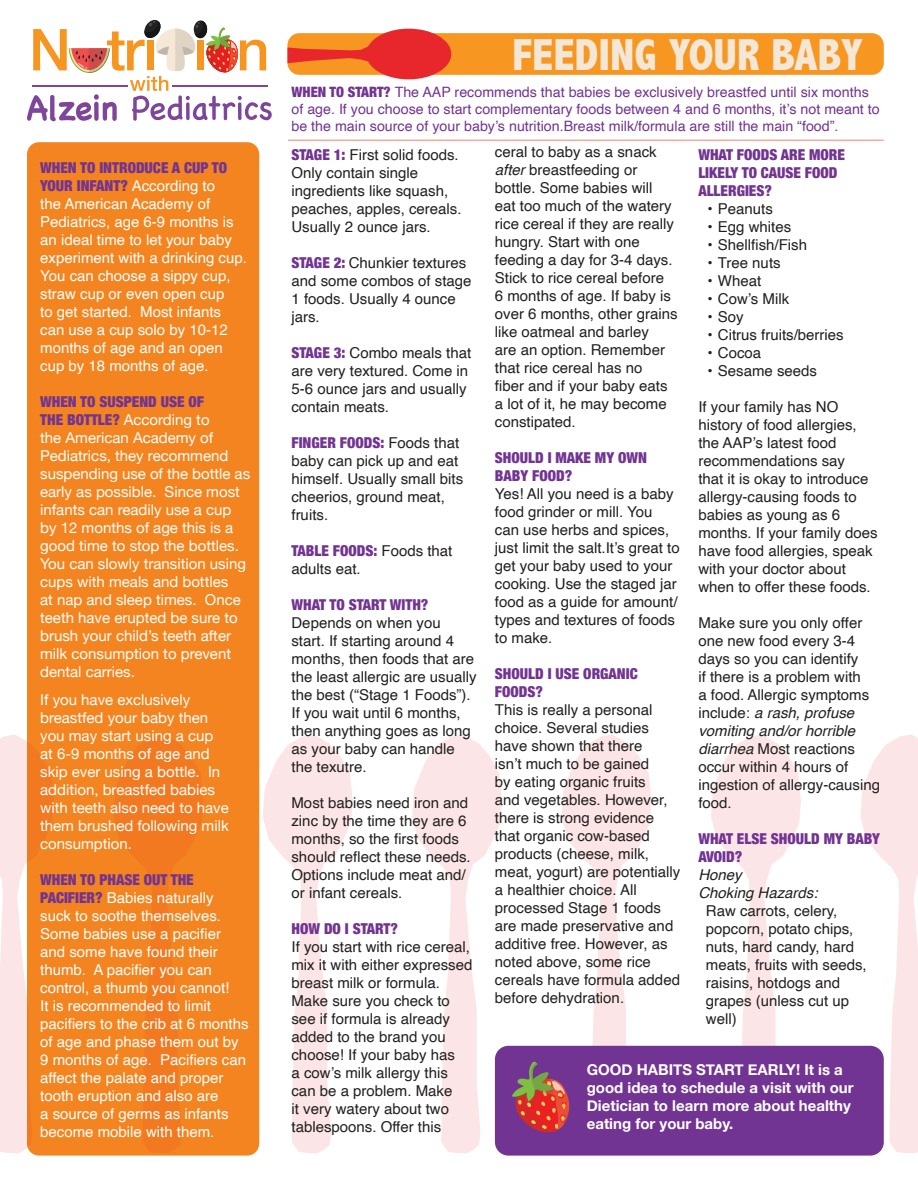
<style>
.page{position:relative;width:918px;height:1188px;background:#fff}
.page>*{position:absolute;margin:0;border:0;box-sizing:border-box;transform-origin:0 0}
.t1{font:800 condensed 45px "Abadi";color:#f5e7d6}
.t2{font:15px/18px "Helvetica";color:#221f1f}
.t3{font:15px/18px "Helvetica Neue";color:#fff}
.t4{font:15px/18px "Helvetica";color:#fff}
.t5{font:900 condensed 15px/18px "Helvetica Neue";color:#723492}
.t6{font:700 15px/18px "Helvetica Neue";color:#fff}
.t7{font:italic 15px/18px "Helvetica";color:#221f1f}
.t8{font:14.25px/17.1px "Helvetica";color:#723492}
.s1{font-family:"Helvetica";font-weight:400;font-stretch:normal;color:#fff}
.s2{font-weight:900;font-stretch:condensed;color:#723492}
.s3{font-family:"Helvetica Neue";font-weight:900;font-stretch:condensed;color:#723492}
.s4{font-family:"Helvetica Neue";font-weight:900;font-stretch:condensed}
.s5{font-family:"Helvetica";font-weight:400;font-stretch:normal;color:#221f1f}
.s6{font-style:italic}
</style>
<div class="page">
<div style="left:287px;top:33px;width:597px;height:42px;background:#f79621;border-radius:12px"></div>
<div style="left:27px;top:142px;width:232px;height:1014px;background:#f4841f;border-radius:12px"></div>
<hr style="left:288px;top:140px;width:596px;height:1px;background:#f38072">
<svg style="left:711px;top:734px;width:90px;height:312px"></svg>
<svg style="left:263px;top:734px;width:90px;height:419px"></svg>
<svg style="left:412px;top:734px;width:90px;height:419px"></svg>
<svg style="left:0;top:734px;width:53px;height:419px"></svg>
<svg style="left:114px;top:735px;width:89px;height:418px"></svg>
<svg style="left:860px;top:734px;width:58px;height:419px"></svg>
<div style="left:495px;top:1046px;width:389px;height:110px;background:#723492;border-radius:14px"></div>
<svg style="left:27px;top:20px;width:245px;height:101px"></svg>
<hr style="left:32px;top:85px;width:95px;height:1px;background:#7d469b">
<hr style="left:172px;top:85px;width:95px;height:1px;background:#7d469b">
<svg style="left:287px;top:29px;width:164px;height:50px"></svg>
<svg style="left:512px;top:734px;width:140px;height:399px"></svg>
<p class="t5" style="left:40px;top:159px;width:188px">WHEN TO INTRODUCE A CUP TO<br>YOUR INFANT? <span class="s1">According to</span></p>
<p class="t4" style="left:40px;top:196px;width:208px">the American Academy of<br>Pediatrics, age 6-9 months is an ideal time to let your baby experiment with a drinking cup.<br>You can choose a sippy cup, straw cup or even open cup<br>to get started. Most infants can use a cup solo by 10-12 months of age and an open cup by 18 months of age.</p>
<p class="t3" style="left:40px;top:394px;width:212px"><span class="s2">WHEN TO SUSPEND USE OF<br>THE BOTTLE?</span> According to<br>the American Academy of<br>Pediatrics, they recommend suspending use of the bottle as early as possible. Since most infants can readily use a cup by 12 months of age this is a good time to stop the bottles.<br>You can slowly transition using cups with meals and bottles<br>at nap and sleep times. Once teeth have erupted be sure to brush your child’s teeth after milk consumption to prevent dental carries.</p>
<p class="t3" style="left:40px;top:693px;width:190px">If you have exclusively breastfed your baby then you may start using a cup at 6-9 months of age and skip ever using a bottle. In addition, breastfed babies with teeth also need to have them brushed following milk consumption.</p>
<p class="t5" style="left:40px;top:871px;width:155px">WHEN TO PHASE OUT THE</p>
<p class="t4" style="left:40px;top:890px;width:210px"><span class="s3">PACIFIER?</span> Babies naturally<br>suck to soothe themselves.<br>Some babies use a pacifier and some have found their thumb. A pacifier you can control, a thumb you cannot!<br>It is recommended to limit pacifiers to the crib at 6 months of age and phase them out by<br>9 months of age. Pacifiers can affect the palate and proper tooth eruption and also are<br>a source of germs as infants become mobile with them.</p>
<h1 class="t1" style="left:512px;top:28px;width:353px">FEEDING YOUR BABY</h1>
<p class="t8" style="left:291px;top:84px;width:590px"><span class="s4">WHEN TO START?</span> The AAP recommends that babies be exclusively breastfed until six months of age. If you choose to start complementary foods between 4 and 6 months, it’s not meant to be the main source of your baby’s nutrition.Breast milk/formula are still the main “food”.</p>
<p class="t2" style="left:291px;top:148px;width:172px"><span class="s3">STAGE 1:</span> First solid foods.<br>Only contain single ingredients like squash, peaches, apples, cereals.<br>Usually 2 ounce jars.</p>
<p class="t2" style="left:291px;top:255px;width:182px"><span class="s3">STAGE 2:</span> Chunkier textures and some combos of stage<br>1 foods. Usually 4 ounce jars.</p>
<p class="t2" style="left:291px;top:346px;width:181px"><span class="s3">STAGE 3:</span> Combo meals that are very textured. Come in<br>5-6 ounce jars and usually contain meats.</p>
<p class="t5" style="left:291px;top:434px;width:169px">FINGER FOODS: <span class="s5">Foods that</span></p>
<p class="t2" style="left:291px;top:453px;width:173px">baby can pick up and eat himself. Usually small bits cheerios, ground meat, fruits.</p>
<p class="t5" style="left:291px;top:542px;width:162px">TABLE FOODS: <span class="s5">Foods that</span></p>
<p class="t2" style="left:292px;top:562px;width:71px">adults eat.</p>
<p class="t5" style="left:291px;top:596px;width:138px">WHAT TO START WITH?</p>
<p class="t2" style="left:291px;top:616px;width:187px">Depends on when you start. If starting around 4 months, then foods that are the least allergic are usually the best (“Stage 1 Foods”).<br>If you wait until 6 months, then anything goes as long as your baby can handle the texutre.</p>
<p class="t2" style="left:291px;top:796px;width:181px">Most babies need iron and zinc by the time they are 6 months, so the first foods should reflect these needs.<br>Options include meat and/ or infant cereals.</p>
<p class="t5" style="left:291px;top:920px;width:108px">HOW DO I START?</p>
<p class="t2" style="left:291px;top:940px;width:182px">If you start with rice cereal, mix it with either expressed breast milk or formula.<br>Make sure you check to see if formula is already added to the brand you choose! If your baby has<br>a cow’s milk allergy this can be a problem. Make<br>it very watery about two tablespoons. Offer this</p>
<p class="t2" style="left:495px;top:143px;width:184px">ceral to baby as a snack <span class="s6">after</span> breastfeeding or bottle. Some babies will<br>eat too much of the watery rice cereal if they are really hungry. Start with one feeding a day for 3-4 days.<br>Stick to rice cereal before<br>6 months of age. If baby is over 6 months, other grains like oatmeal and barley<br>are an option. Remember that rice cereal has no<br>fiber and if your baby eats a lot of it, he may become constipated.</p>
<p class="t5" style="left:495px;top:449px;width:154px">SHOULD I MAKE MY OWN<br>BABY FOOD?</p>
<p class="t2" style="left:495px;top:486px;width:186px">Yes! All you need is a baby food grinder or mill. You can use herbs and spices, just limit the salt.It’s great to get your baby used to your cooking. Use the staged jar food as a guide for amount/ types and textures of foods to make.</p>
<p class="t5" style="left:495px;top:665px;width:144px">SHOULD I USE ORGANIC<br>FOODS?</p>
<p class="t2" style="left:495px;top:702px;width:187px">This is really a personal choice. Several studies have shown that there<br>isn’t much to be gained<br>by eating organic fruits<br>and vegetables. However, there is strong evidence that organic cow-based products (cheese, milk, meat, yogurt) are potentially a healthier choice. All processed Stage 1 foods are made preservative and additive free. However, as noted above, some rice cereals have formula added before dehydration.</p>
<p class="t5" style="left:698px;top:146px;width:148px">WHAT FOODS ARE MORE<br>LIKELY TO CAUSE FOOD<br>ALLERGIES?</p>
<p class="t2" style="left:707px;top:202px;width:67px">• Peanuts</p>
<p class="t2" style="left:707px;top:220px;width:85px">• Egg whites</p>
<p class="t2" style="left:707px;top:238px;width:101px">• Shellfish/Fish</p>
<p class="t2" style="left:707px;top:256px;width:75px">• Tree nuts</p>
<p class="t2" style="left:707px;top:274px;width:55px">• Wheat</p>
<p class="t2" style="left:707px;top:292px;width:83px">• Cow’s Milk</p>
<p class="t2" style="left:707px;top:310px;width:38px">• Soy</p>
<p class="t2" style="left:707px;top:328px;width:138px">• Citrus fruits/berries</p>
<p class="t2" style="left:707px;top:346px;width:55px">• Cocoa</p>
<p class="t2" style="left:707px;top:364px;width:111px">• Sesame seeds</p>
<p class="t2" style="left:698px;top:400px;width:181px">If your family has NO history of food allergies, the AAP’s latest food recommendations say<br>that it is okay to introduce allergy-causing foods to babies as young as 6 months. If your family does have food allergies, speak with your doctor about when to offer these foods.</p>
<p class="t2" style="left:698px;top:615px;width:183px">Make sure you only offer one new food every 3-4 days so you can identify<br>if there is a problem with<br>a food. Allergic symptoms include: <span class="s6">a rash, profuse vomiting and/or horrible diarrhea</span> Most reactions occur within 4 hours of ingestion of allergy-causing food.</p>
<p class="t5" style="left:698px;top:830px;width:183px">WHAT ELSE SHOULD MY BABY<br>AVOID?</p>
<p class="t7" style="left:698px;top:868px;width:121px">Honey<br>Choking Hazards:</p>
<p class="t2" style="left:706px;top:904px;width:162px">Raw carrots, celery, popcorn, potato chips, nuts, hard candy, hard meats, fruits with seeds, raisins, hotdogs and grapes (unless cut up well)</p>
<p class="t6" style="left:587px;top:1062px;width:268px">GOOD HABITS START EARLY! It is a good idea to schedule a visit with our<br>Dietician to learn more about healthy eating for your baby.</p>
</div>
